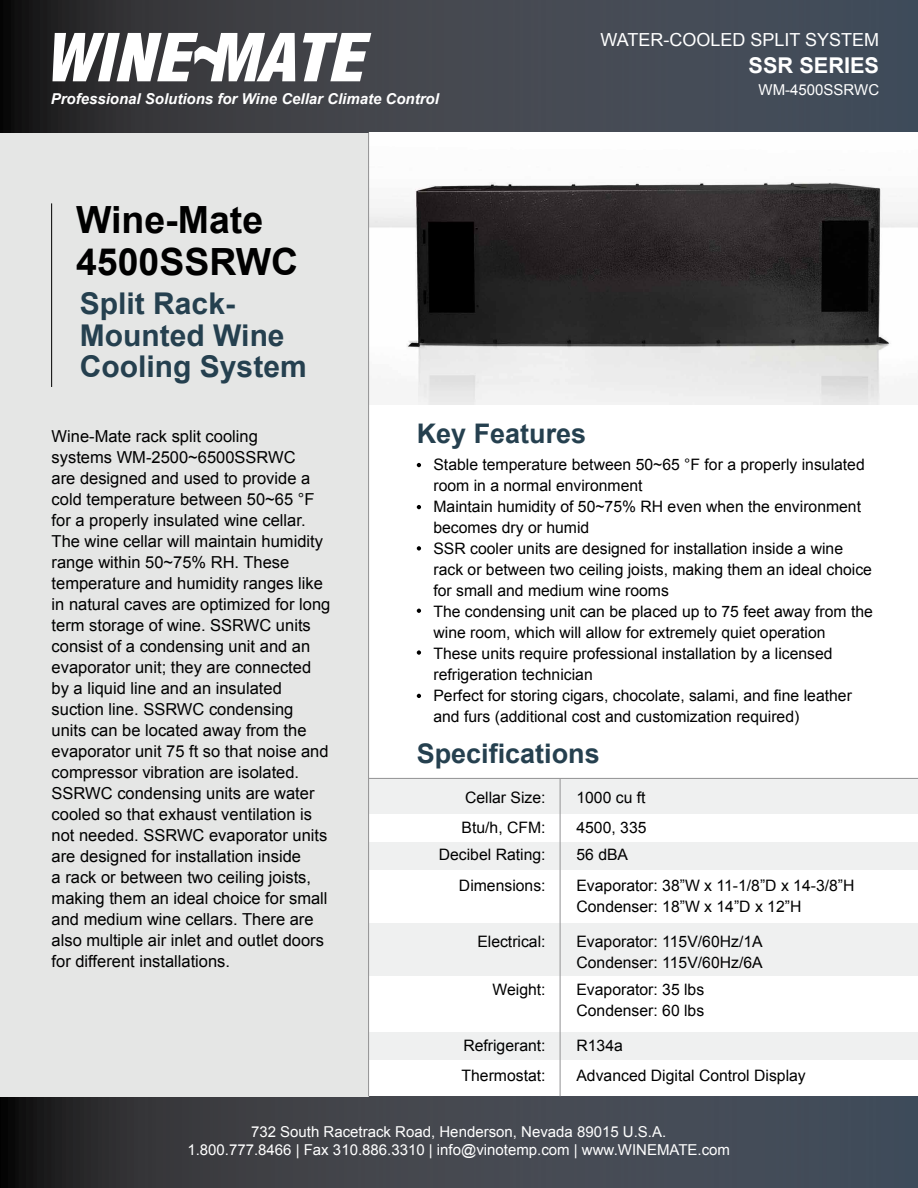
<style>
.page{position:relative;width:918px;height:1188px;background:#fff}
.page>*{position:absolute;margin:0;border:0;box-sizing:border-box;transform-origin:0 0}
.H1_Black_25_pt{font:700 37.5px "Arial";color:#000}
.H2_Blue_20{font:700 30px/31.5px "Arial";color:#25404f}
.paragraph_18{font:700 27px "Arial";color:#25404f}
.h2_white{font:700 21.75px "Arial";color:#fff}
.Paragraph_Size_12_Wh{font:18px "Arial";color:#fff}
.Paragraph_Size_11_Bl{font:16.5px/21px "Arial";color:#000}
.Paragraph_Size_10_Bl{font:15.75px "Arial";color:#000}
.specification_10_5_R{font:15.75px "Arial";color:#000}
.specification_10_5_L{font:15.75px "Arial";color:#000}
.Paragraph_Size_10_Wh{font:15px "Arial";color:#fff}
.Bold_italic_10_White{font:italic 700 15px "Arial";color:#fff}
</style>
<div class="page">
<div style="left:367px;top:1032px;width:551px;height:28px;background:#eff0f0"></div>
<div style="left:367px;top:923px;width:551px;height:53px;background:#eff0f0"></div>
<div style="left:367px;top:842px;width:551px;height:28px;background:#eff0f0"></div>
<div style="left:367px;top:778px;width:551px;height:36px;background:#eff0f0"></div>
<img style="left:0;top:1096px;width:918px;height:92px">
<div style="left:0;top:131px;width:368px;height:965px;background:#e5e6e5"></div>
<img style="left:0;top:0;width:918px;height:132px">
<svg style="left:53px;top:33px;width:318px;height:48px"></svg>
<img style="left:370px;top:182px;width:548px;height:222px">
<svg style="left:417px;top:463px;width:4px;height:4px"></svg>
<svg style="left:417px;top:505px;width:4px;height:4px"></svg>
<svg style="left:417px;top:546px;width:4px;height:5px"></svg>
<svg style="left:417px;top:609px;width:4px;height:4px"></svg>
<svg style="left:417px;top:650px;width:4px;height:5px"></svg>
<svg style="left:417px;top:694px;width:4px;height:4px"></svg>
<hr style="left:51px;top:203px;width:1px;height:184px;background:#000">
<hr style="left:368px;top:133px;width:1px;height:963px;background:#929293">
<hr style="left:560px;top:778px;width:1px;height:318px;background:#929293">
<hr style="left:369px;top:778px;width:549px;height:1px;background:#929293">
<p class="Bold_italic_10_White" style="left:51px;top:89px;width:390px">Professional Solutions for Wine Cellar Climate Control</p>
<h1 class="H1_Black_25_pt" style="left:76px;top:195px;width:189px">Wine-Mate</h1>
<h1 class="H1_Black_25_pt" style="left:76px;top:237px;width:224px">4500SSRWC</h1>
<h2 class="H2_Blue_20" style="left:80px;top:289px;width:206px">Split Rack-<br>Mounted Wine</h2>
<h2 class="H2_Blue_20" style="left:80px;top:352px;width:228px">Cooling System</h2>
<p class="Paragraph_Size_12_Wh" style="left:600px;top:28px;width:280px">WATER-COOLED SPLIT SYSTEM</p>
<p class="h2_white" style="left:749px;top:50px;width:132px">SSR SERIES</p>
<p class="Paragraph_Size_10_Wh" style="left:759px;top:80px;width:122px">WM-4500SSRWC</p>
<p class="Paragraph_Size_11_Bl" style="left:52px;top:426px;width:280px">Wine-Mate rack split cooling<br>systems WM-2500~6500SSRWC<br>are designed and used to provide a cold temperature between 50~65 °F for a properly insulated wine cellar.<br>The wine cellar will maintain humidity range within 50~75% RH. These temperature and humidity ranges like in natural caves are optimized for long term storage of wine. SSRWC units consist of a condensing unit and an evaporator unit; they are connected by a liquid line and an insulated suction line. SSRWC condensing units can be located away from the evaporator unit 75 ft so that noise and compressor vibration are isolated.<br>SSRWC condensing units are water cooled so that exhaust ventilation is not needed. SSRWC evaporator units are designed for installation inside<br>a rack or between two ceiling joists, making them an ideal choice for small and medium wine cellars. There are also multiple air inlet and outlet doors for different installations.</p>
<p class="paragraph_18" style="left:417px;top:416px;width:171px">Key Features</p>
<p class="Paragraph_Size_10_Bl" style="left:433px;top:454px;width:433px">Stable temperature between 50~65 °F for a properly insulated</p>
<p class="Paragraph_Size_10_Bl" style="left:433px;top:475px;width:211px">room in a normal environment</p>
<p class="Paragraph_Size_10_Bl" style="left:433px;top:496px;width:429px">Maintain humidity of 50~75% RH even when the environment</p>
<p class="Paragraph_Size_10_Bl" style="left:433px;top:517px;width:157px">becomes dry or humid</p>
<p class="Paragraph_Size_10_Bl" style="left:433px;top:538px;width:411px">SSR cooler units are designed for installation inside a wine</p>
<p class="Paragraph_Size_10_Bl" style="left:433px;top:559px;width:440px">rack or between two ceiling joists, making them an ideal choice</p>
<p class="Paragraph_Size_10_Bl" style="left:433px;top:580px;width:237px">for small and medium wine rooms</p>
<p class="Paragraph_Size_10_Bl" style="left:433px;top:601px;width:441px">The condensing unit can be placed up to 75 feet away from the</p>
<p class="Paragraph_Size_10_Bl" style="left:433px;top:622px;width:394px">wine room, which will allow for extremely quiet operation</p>
<p class="Paragraph_Size_10_Bl" style="left:433px;top:643px;width:401px">These units require professional installation by a licensed</p>
<p class="Paragraph_Size_10_Bl" style="left:433px;top:664px;width:161px">refrigeration technician</p>
<p class="Paragraph_Size_10_Bl" style="left:433px;top:685px;width:420px">Perfect for storing cigars, chocolate, salami, and fine leather</p>
<p class="Paragraph_Size_10_Bl" style="left:433px;top:706px;width:367px">and furs (additional cost and customization required)</p>
<p class="paragraph_18" style="left:417px;top:735px;width:185px">Specifications</p>
<p class="specification_10_5_L" style="left:465px;top:787px;width:82px">Cellar Size:</p>
<p class="specification_10_5_R" style="left:576px;top:787px;width:71px">1000 cu ft</p>
<p class="specification_10_5_L" style="left:462px;top:817px;width:86px">Btu/h, CFM:</p>
<p class="specification_10_5_R" style="left:576px;top:817px;width:72px">4500, 335</p>
<p class="specification_10_5_L" style="left:439px;top:845px;width:108px">Decibel Rating:</p>
<p class="specification_10_5_R" style="left:576px;top:845px;width:53px">56 dBA</p>
<p class="specification_10_5_L" style="left:459px;top:876px;width:88px">Dimensions:</p>
<p class="specification_10_5_R" style="left:576px;top:876px;width:280px">Evaporator: 38”W x 11-1/8”D x 14-3/8”H</p>
<p class="specification_10_5_R" style="left:576px;top:897px;width:226px">Condenser: 18”W x 14”D x 12”H</p>
<p class="specification_10_5_L" style="left:477px;top:931px;width:70px">Electrical:</p>
<p class="specification_10_5_R" style="left:576px;top:931px;width:188px">Evaporator: 115V/60Hz/1A</p>
<p class="specification_10_5_R" style="left:576px;top:952px;width:188px">Condenser: 115V/60Hz/6A</p>
<p class="specification_10_5_L" style="left:493px;top:979px;width:55px">Weight:</p>
<p class="specification_10_5_R" style="left:576px;top:979px;width:129px">Evaporator: 35 lbs</p>
<p class="specification_10_5_R" style="left:576px;top:1000px;width:129px">Condenser: 60 lbs</p>
<p class="specification_10_5_L" style="left:463px;top:1035px;width:84px">Refrigerant:</p>
<p class="specification_10_5_R" style="left:576px;top:1035px;width:48px">R134a</p>
<p class="specification_10_5_L" style="left:462px;top:1066px;width:86px">Thermostat:</p>
<p class="specification_10_5_R" style="left:576px;top:1066px;width:231px">Advanced Digital Control Display</p>
<p class="Paragraph_Size_10_Wh" style="left:251px;top:1122px;width:417px">732 South Racetrack Road, Henderson, Nevada 89015 U.S.A.</p>
<p class="Paragraph_Size_10_Wh" style="left:187px;top:1140px;width:544px">1.800.777.8466 | Fax 310.886.3310 | info@vinotemp.com | www.WINEMATE.com</p>
</div>
